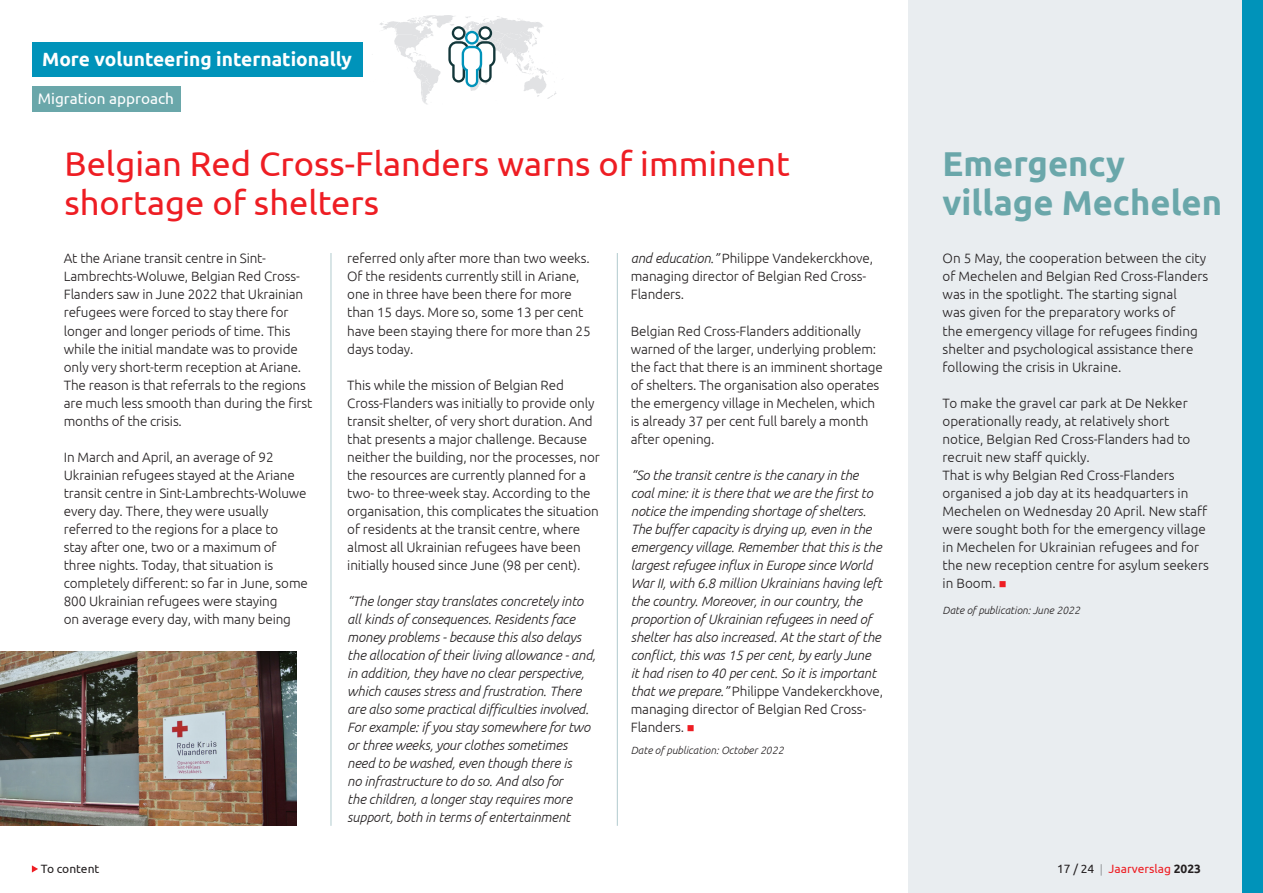
<style>
.page{position:relative;width:1263px;height:893px;background:#fff}
.page>*{position:absolute;margin:0;border:0;box-sizing:border-box;transform-origin:0 0}
.Body{font:34.5px/39px "Ubuntu";color:#ee1d23}
.Body-2{font:700 34.5px/39px "Ubuntu";color:#6aa7aa}
.t1{font:700 19.2px "Ubuntu";color:#fff}
.t2{font:15.3px "Ubuntu";color:#fff}
.Body-3{font:300 13.5px/18px "Ubuntu";letter-spacing:-.01em;color:#231f20}
.Body-4{font:italic 300 13.5px/18px "Ubuntu";letter-spacing:-.01em;color:#231f20}
.t3{font:12px "Ubuntu";color:#ee1d23}
.t4{font:12px "Ubuntu";color:#231f20}
.Body-5{font:italic 300 10.5px "Ubuntu";color:#231f20}
.s1{font-style:italic}
.s2{font-style:normal}
.s3{color:#ee1d23}
.s4{color:#231f20}
.s5{font-family:"Arial";color:#939598}
.s6{font-weight:700;color:#231f20}
</style>
<div class="page">
<div style="left:32px;top:43px;width:330px;height:34px;background:#0093ba"></div>
<svg style="left:380px;top:15px;width:177px;height:90px"></svg>
<svg style="left:32px;top:865px;width:6px;height:7px"></svg>
<div style="left:32px;top:86px;width:149px;height:26px;background:#6aa7aa"></div>
<div style="left:909px;top:0;width:354px;height:893px;background:#e9edf0"></div>
<div style="left:1242px;top:0;width:21px;height:893px;background:#0093ba"></div>
<img style="left:0;top:651px;width:297px;height:175px">
<hr style="left:331px;top:253px;width:1px;height:573px;background:#b1cbce">
<hr style="left:617px;top:253px;width:1px;height:573px;background:#b1cbce">
<h2 class="t1" style="left:42px;top:48px;width:311px">More volunteering internationally</h2>
<p class="t2" style="left:38px;top:89px;width:138px">Migration approach</p>
<p class="Body" style="left:64px;top:143px;width:727px">Belgian Red Cross-Flanders warns of imminent shortage of shelters</p>
<p class="Body-3" style="left:64px;top:249px;width:250px">At the Ariane transit centre in Sint-Lambrechts-Woluwe, Belgian Red Cross-Flanders saw in June 2022 that Ukrainian refugees were forced to stay there for longer and longer periods of time. This while the initial mandate was to provide only very short-term reception at Ariane.<br>The reason is that referrals to the regions are much less smooth than during the first months of the crisis.</p>
<p class="Body-3" style="left:64px;top:447px;width:246px">In March and April, an average of 92<br>Ukrainian refugees stayed at the Ariane transit centre in Sint-Lambrechts-Woluwe every day. There, they were usually referred to the regions for a place to<br>stay after one, two or a maximum of three nights. Today, that situation is completely different: so far in June, some 800 Ukrainian refugees were staying<br>on average every day, with many being</p>
<p class="t4" style="left:41px;top:861px;width:60px">To content</p>
<p class="Body-3" style="left:347px;top:249px;width:245px">referred only after more than two weeks.<br>Of the residents currently still in Ariane, one in three have been there for more than 15 days. More so, some 13 per cent have been staying there for more than 25 days today.</p>
<p class="Body-3" style="left:347px;top:375px;width:254px">This while the mission of Belgian Red Cross-Flanders was initially to provide only transit shelter, of very short duration. And that presents a major challenge. Because neither the building, nor the processes, nor the resources are currently planned for a two- to three-week stay. According to the organisation, this complicates the situation of residents at the transit centre, where almost all Ukrainian refugees have been initially housed since June (98 per cent).</p>
<p class="Body-4" style="left:347px;top:591px;width:250px">“The longer stay translates concretely into all kinds of consequences. Residents face money problems - because this also delays the allocation of their living allowance - and, in addition, they have no clear perspective, which causes stress and frustration. There are also some practical difficulties involved.<br>For example: if you stay somewhere for two or three weeks, your clothes sometimes need to be washed, even though there is<br>no infrastructure to do so. And also for<br>the children, a longer stay requires more support, both in terms of entertainment</p>
<p class="Body-3" style="left:631px;top:249px;width:244px"><span class="s1">and education.”</span> Philippe Vandekerckhove, managing director of Belgian Red Cross-<br>Flanders.</p>
<p class="Body-3" style="left:631px;top:321px;width:254px">Belgian Red Cross-Flanders additionally warned of the larger, underlying problem: the fact that there is an imminent shortage of shelters. The organisation also operates the emergency village in Mechelen, which is already 37 per cent full barely a month after opening.</p>
<p class="Body-4" style="left:631px;top:465px;width:254px">“So the transit centre is the canary in the coal mine: it is there that we are the first to notice the impending shortage of shelters.<br>The buffer capacity is drying up, even in the emergency village. Remember that this is the largest refugee influx in Europe since World War II, with 6.8 million Ukrainians having left the country. Moreover, in our country, the proportion of Ukrainian refugees in need of shelter has also increased. At the start of the conflict, this was 15 per cent, by early June<br>it had risen to 40 per cent. So it is important that we prepare.” <span class="s2">Philippe Vandekerckhove, managing director of Belgian Red Cross-Flanders.</span> <span class="s3">■</span></p>
<p class="Body-5" style="left:631px;top:744px;width:154px">Date of publication: October 2022</p>
<p class="Body-2" style="left:942px;top:143px;width:281px">Emergency village Mechelen</p>
<p class="Body-3" style="left:942px;top:249px;width:267px">On 5 May, the cooperation between the city of Mechelen and Belgian Red Cross-Flanders was in the spotlight. The starting signal<br>was given for the preparatory works of<br>the emergency village for refugees finding shelter and psychological assistance there following the crisis in Ukraine.</p>
<p class="Body-3" style="left:942px;top:393px;width:249px">To make the gravel car park at De Nekker operationally ready, at relatively short notice, Belgian Red Cross-Flanders had to recruit new staff quickly.</p>
<p class="Body-3" style="left:942px;top:465px;width:268px">That is why Belgian Red Cross-Flanders organised a job day at its headquarters in Mechelen on Wednesday 20 April. New staff were sought both for the emergency village in Mechelen for Ukrainian refugees and for the new reception centre for asylum seekers in Boom. <span class="s3">■</span></p>
<p class="Body-5" style="left:942px;top:604px;width:139px">Date of publication: June 2022</p>
<p class="t3" style="left:1057px;top:861px;width:145px"><span class="s4">17 / 24</span> <span class="s5">|</span> Jaarverslag <span class="s6">2023</span></p>
</div>
